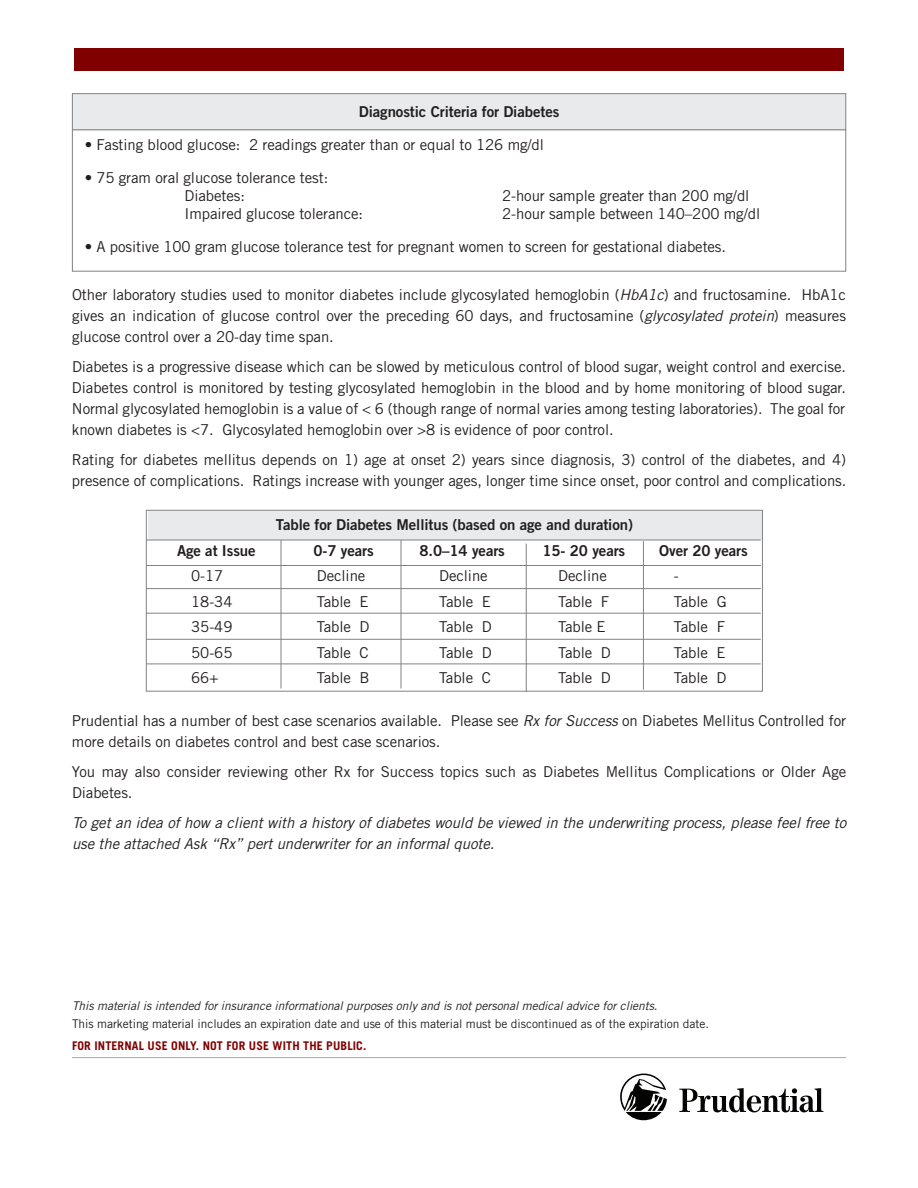
<style>
.page{position:relative;width:918px;height:1188px;background:#fff}
.page>*{position:absolute;margin:0;border:0;box-sizing:border-box;transform-origin:0 0}
.t1{font:15px/21px "Trade Gothic";letter-spacing:-.005em;color:#231f20}
.t2{font:italic 15px/21px "Trade Gothic";letter-spacing:-.005em;color:#231f20}
.t3{font:15px "Trade Gothic Bold Two";letter-spacing:-.005em;color:#231f20}
.t4{font:12px "Trade Gothic";letter-spacing:-.005em;color:#231f20}
.t5{font:italic 12px "Trade Gothic";letter-spacing:-.005em;color:#231f20}
.t6{font:700 12px "Trade Gothic";letter-spacing:.01em;color:#800000}
.s1{font-style:italic}
</style>
<div class="page">
<div style="left:148px;top:512px;width:615px;height:28px;background:#e9eaeb"></div>
<div style="left:72px;top:94px;width:774px;height:36px;background:#e9eaeb"></div>
<div style="left:72px;top:93px;width:774px;height:178px;border:1px solid #808285"></div>
<hr style="left:72px;top:129px;width:774px;height:1px;background:#808285">
<div style="left:146px;top:510px;width:617px;height:181px;border:1px solid #808285"></div>
<hr style="left:146px;top:540px;width:615px;height:1px;background:#808285">
<hr style="left:146px;top:565px;width:615px;height:1px;background:#808285">
<hr style="left:146px;top:588px;width:615px;height:1px;background:#808285">
<hr style="left:146px;top:613px;width:615px;height:1px;background:#808285">
<hr style="left:146px;top:639px;width:615px;height:1px;background:#808285">
<hr style="left:146px;top:664px;width:615px;height:1px;background:#808285">
<hr style="left:281px;top:540px;width:1px;height:148px;background:#808285">
<hr style="left:401px;top:540px;width:1px;height:148px;background:#808285">
<hr style="left:526px;top:544px;width:1px;height:148px;background:#808285">
<hr style="left:643px;top:541px;width:1px;height:149px;background:#808285">
<hr style="left:72px;top:1057px;width:774px;height:1px;background:#a8a9ad">
<svg style="left:679px;top:1088px;width:144px;height:24px"></svg>
<svg style="left:620px;top:1074px;width:47px;height:46px"></svg>
<div style="left:74px;top:48px;width:770px;height:23px;background:#800000"></div>
<p class="t3" style="left:359px;top:106px;width:202px">Diagnostic Criteria for Diabetes</p>
<p class="t1" style="left:85px;top:135px;width:461px">• Fasting blood glucose: 2 readings greater than or equal to 126 mg/dl</p>
<p class="t1" style="left:185px;top:170px;width:145px;line-height:18px;text-indent:-100px">• 75 gram oral glucose tolerance test:<br>Diabetes:</p>
<p class="t1" style="left:502px;top:186px;width:249px">2-hour sample greater than 200 mg/dl</p>
<p class="t1" style="left:185px;top:204px;width:180px">Impaired glucose tolerance:</p>
<p class="t1" style="left:502px;top:204px;width:260px">2-hour sample between 140–200 mg/dl</p>
<p class="t1" style="left:85px;top:237px;width:643px">• A positive 100 gram glucose tolerance test for pregnant women to screen for gestational diabetes.</p>
<p class="t1" style="left:72px;top:286px;width:776px;text-align:justify">Other laboratory studies used to monitor diabetes include glycosylated hemoglobin (<span class="s1">HbA1c</span>) and fructosamine. HbA1c gives an indication of glucose control over the preceding 60 days, and fructosamine (<span class="s1">glycosylated protein</span>) measures glucose control over a 20-day time span.</p>
<p class="t1" style="left:72px;top:358px;width:776px;text-align:justify">Diabetes is a progressive disease which can be slowed by meticulous control of blood sugar, weight control and exercise.<br>Diabetes control is monitored by testing glycosylated hemoglobin in the blood and by home monitoring of blood sugar.<br>Normal glycosylated hemoglobin is a value of &lt; 6 (though range of normal varies among testing laboratories). The goal for known diabetes is &lt;7. Glycosylated hemoglobin over &gt;8 is evidence of poor control.</p>
<p class="t1" style="left:72px;top:451px;width:776px">Rating for diabetes mellitus depends on 1) age at onset 2) years since diagnosis, 3) control of the diabetes, and 4) presence of complications. Ratings increase with younger ages, longer time since onset, poor control and complications.</p>
<p class="t3" style="left:276px;top:520px;width:359px">Table for Diabetes Mellitus (based on age and duration)</p>
<p class="t3" style="left:177px;top:545px;width:80px">Age at Issue</p>
<p class="t3" style="left:313px;top:545px;width:62px">0-7 years</p>
<p class="t3" style="left:419px;top:545px;width:87px">8.0–14 years</p>
<p class="t3" style="left:542px;top:545px;width:84px">15- 20 years</p>
<p class="t3" style="left:659px;top:545px;width:90px">Over 20 years</p>
<p class="t1" style="left:191px;top:567px;width:34px">0-17</p>
<p class="t1" style="left:317px;top:567px;width:50px">Decline</p>
<p class="t1" style="left:439px;top:567px;width:50px">Decline</p>
<p class="t1" style="left:558px;top:567px;width:50px">Decline</p>
<p class="t1" style="left:674px;top:567px;width:6px">-</p>
<p class="t1" style="left:191px;top:592px;width:43px">18-34</p>
<p class="t1" style="left:317px;top:592px;width:53px">Table E</p>
<p class="t1" style="left:439px;top:592px;width:53px">Table E</p>
<p class="t1" style="left:558px;top:592px;width:53px">Table F</p>
<p class="t1" style="left:674px;top:592px;width:54px">Table G</p>
<p class="t1" style="left:191px;top:618px;width:43px">35-49</p>
<p class="t1" style="left:317px;top:618px;width:54px">Table D</p>
<p class="t1" style="left:439px;top:618px;width:54px">Table D</p>
<p class="t1" style="left:558px;top:618px;width:49px">Table E</p>
<p class="t1" style="left:674px;top:618px;width:53px">Table F</p>
<p class="t1" style="left:191px;top:643px;width:43px">50-65</p>
<p class="t1" style="left:317px;top:643px;width:53px">Table C</p>
<p class="t1" style="left:439px;top:643px;width:54px">Table D</p>
<p class="t1" style="left:558px;top:643px;width:54px">Table D</p>
<p class="t1" style="left:674px;top:643px;width:53px">Table E</p>
<p class="t1" style="left:191px;top:669px;width:29px">66+</p>
<p class="t1" style="left:317px;top:669px;width:54px">Table B</p>
<p class="t1" style="left:439px;top:669px;width:53px">Table C</p>
<p class="t1" style="left:558px;top:669px;width:54px">Table D</p>
<p class="t1" style="left:674px;top:669px;width:54px">Table D</p>
<p class="t1" style="left:72px;top:712px;width:776px">Prudential has a number of best case scenarios available. Please see <span class="s1">Rx for Success</span> on Diabetes Mellitus Controlled for more details on diabetes control and best case scenarios.</p>
<p class="t1" style="left:72px;top:763px;width:776px">You may also consider reviewing other Rx for Success topics such as Diabetes Mellitus Complications or Older Age<br>Diabetes.</p>
<p class="t2" style="left:72px;top:814px;width:776px">To get an idea of how a client with a history of diabetes would be viewed in the underwriting process, please feel free to use the attached Ask “Rx” pert underwriter for an informal quote.</p>
<p class="t5" style="left:72px;top:1001px;width:587px">This material is intended for insurance informational purposes only and is not personal medical advice for clients.</p>
<p class="t4" style="left:72px;top:1020px;width:638px">This marketing material includes an expiration date and use of this material must be discontinued as of the expiration date.</p>
<p class="t6" style="left:72px;top:1041px;width:296px">FOR INTERNAL USE ONLY. NOT FOR USE WITH THE PUBLIC.</p>
</div>
